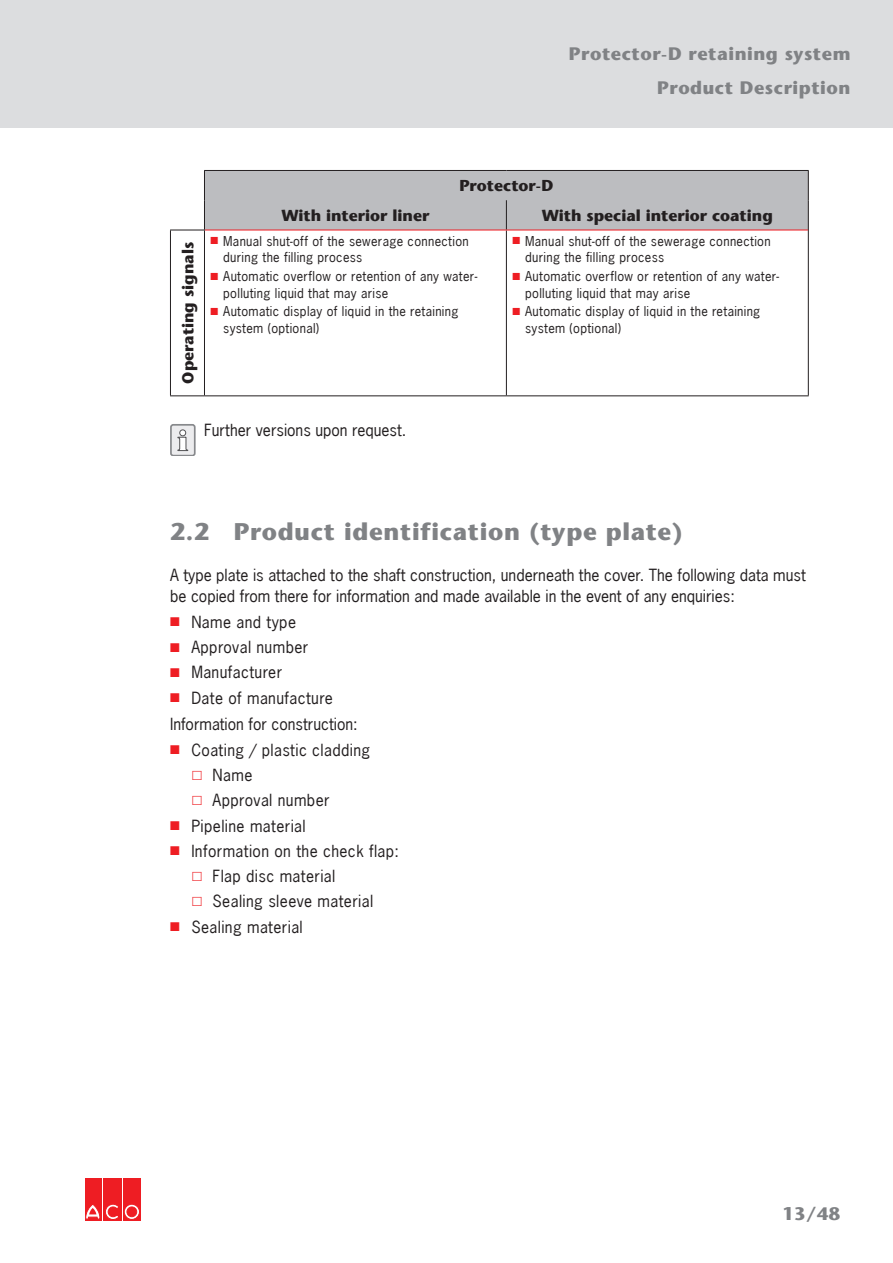
<style>
.page{position:relative;width:893px;height:1263px;background:#fff}
.page>*{position:absolute;margin:0;border:0;box-sizing:border-box;transform-origin:0 0}
.t1{font:700 24px "Stone Sans";letter-spacing:.03em;color:#808285}
.t2{font:700 18px "Stone Sans";letter-spacing:.03em;color:#808285}
.body_basic_Einzug{font:15.75px "News Gothic";letter-spacing:.025em;color:#231f20}
.body_basic_Einzug-2{font:15.75px/21px "News Gothic";color:#231f20}
.table_header-center{font:700 15.75px "Stone Sans";color:#231f20}
.body_basic{font:15.75px "News Gothic";color:#231f20}
.t3{font:12.75px/16.5px "News Gothic";letter-spacing:.025em;color:#231f20}
.s1{color:#ee1d23}
</style>
<div class="page">
<div style="left:0;top:0;width:893px;height:128px;background:#dcdddf"></div>
<div style="left:85px;top:1178px;width:17px;height:42px;background:#ee1d23"></div>
<div style="left:103px;top:1178px;width:18px;height:42px;background:#ee1d23"></div>
<svg style="left:86px;top:1204px;width:32px;height:15px"></svg>
<div style="left:123px;top:1178px;width:17px;height:42px;background:#ee1d23"></div>
<svg style="left:124px;top:1204px;width:15px;height:15px"></svg>
<div style="left:124px;top:1204px;width:16px;height:15px;border:1px solid #ee1d23;border-radius:50%"></div>
<div style="left:127px;top:1207px;width:10px;height:10px;background:#ee1d23;border-radius:50%"></div>
<div style="left:127px;top:1207px;width:10px;height:10px;border:1px solid #ee1d23;border-radius:50%"></div>
<div style="left:204px;top:170px;width:605px;height:60px;background:#bcbdc0"></div>
<hr style="left:204px;top:200px;width:1px;height:30px;background:#231f20">
<hr style="left:506px;top:200px;width:1px;height:30px;background:#231f20">
<hr style="left:808px;top:200px;width:1px;height:30px;background:#231f20">
<hr style="left:170px;top:230px;width:1px;height:165px;background:#231f20">
<hr style="left:204px;top:230px;width:1px;height:165px;background:#231f20">
<hr style="left:506px;top:230px;width:1px;height:165px;background:#231f20">
<hr style="left:808px;top:230px;width:1px;height:165px;background:#231f20">
<hr style="left:170px;top:395px;width:34px;height:1px;background:#231f20">
<hr style="left:205px;top:230px;width:301px;height:1px;background:#ee1d23">
<hr style="left:506px;top:230px;width:302px;height:1px;background:#ee1d23">
<hr style="left:170px;top:230px;width:35px;height:1px;background:#231f20">
<hr style="left:204px;top:395px;width:302px;height:1px;background:#231f20">
<hr style="left:506px;top:395px;width:303px;height:1px;background:#231f20">
<div style="left:171px;top:425px;width:24px;height:31px;background:#ececee;border-radius:2px"></div>
<div style="left:170px;top:424px;width:26px;height:32px;border:2px solid #87898c;border-radius:2px"></div>
<svg style="left:177px;top:430px;width:11px;height:21px"></svg>
<h2 class="t2" style="left:569px;top:43px;width:283px">Protector-D retaining system</h2>
<p class="table_header-center" style="left:459px;top:176px;width:96px">Protector-D</p>
<h2 class="t2" style="left:657px;top:77px;width:195px">Product Description</h2>
<p class="table_header-center" style="left:282px;top:206px;width:149px">With interior liner</p>
<p class="table_header-center" style="left:542px;top:206px;width:233px">With special interior coating</p>
<p class="table_header-center" style="left:178px;top:384px;width:143px;rotate:-90deg">Operating signals</p>
<p class="t3" style="left:223px;top:233px;width:247px;text-indent:-13px"><span class="s1">■</span> Manual shut-off of the sewerage connection during the filling process</p>
<p class="t3" style="left:223px;top:268px;width:256px;text-indent:-13px"><span class="s1">■</span> Automatic overflow or retention of any water&shy;polluting liquid that may arise</p>
<p class="t3" style="left:223px;top:303px;width:237px;text-indent:-13px"><span class="s1">■</span> Automatic display of liquid in the retaining system (optional)</p>
<p class="body_basic" style="left:204px;top:420px;width:204px">Further versions upon request.</p>
<p class="t3" style="left:525px;top:233px;width:247px;text-indent:-13px"><span class="s1">■</span> Manual shut-off of the sewerage connection during the filling process</p>
<p class="t3" style="left:525px;top:268px;width:256px;text-indent:-13px"><span class="s1">■</span> Automatic overflow or retention of any water&shy;polluting liquid that may arise</p>
<p class="t3" style="left:525px;top:303px;width:237px;text-indent:-13px"><span class="s1">■</span> Automatic display of liquid in the retaining system (optional)</p>
<p class="t1" style="left:170px;top:517px;width:514px">2.2 Product identification (type plate)</p>
<p class="body_basic_Einzug-2" style="left:170px;top:564px;width:637px">A type plate is attached to the shaft construction, underneath the cover. The following data must be copied from there for information and made available in the event of any enquiries:</p>
<p class="body_basic_Einzug" style="left:170px;top:612px;width:127px"><span class="s1">■</span> Name and type</p>
<p class="body_basic_Einzug" style="left:170px;top:637px;width:140px"><span class="s1">■</span> Approval number</p>
<p class="body_basic_Einzug" style="left:170px;top:662px;width:114px"><span class="s1">■</span> Manufacturer</p>
<p class="body_basic_Einzug" style="left:170px;top:688px;width:164px"><span class="s1">■</span> Date of manufacture</p>
<p class="body_basic_Einzug-2" style="left:170px;top:713px;width:189px">Information for construction:</p>
<p class="body_basic_Einzug" style="left:170px;top:740px;width:202px"><span class="s1">■</span> Coating / plastic cladding</p>
<p class="body_basic_Einzug" style="left:213px;top:765px;width:41px">Name</p>
<p class="body_basic_Einzug" style="left:213px;top:790px;width:119px">Approval number</p>
<p class="body_basic_Einzug" style="left:170px;top:816px;width:137px"><span class="s1">■</span> Pipeline material</p>
<p class="body_basic_Einzug" style="left:170px;top:841px;width:231px"><span class="s1">■</span> Information on the check flap:</p>
<p class="body_basic_Einzug" style="left:213px;top:866px;width:124px">Flap disc material</p>
<p class="body_basic_Einzug" style="left:213px;top:891px;width:162px">Sealing sleeve material</p>
<p class="body_basic_Einzug" style="left:170px;top:917px;width:134px"><span class="s1">■</span> Sealing material</p>
<h2 class="t2" style="left:782px;top:1203px;width:59px">13/48</h2>
</div>
